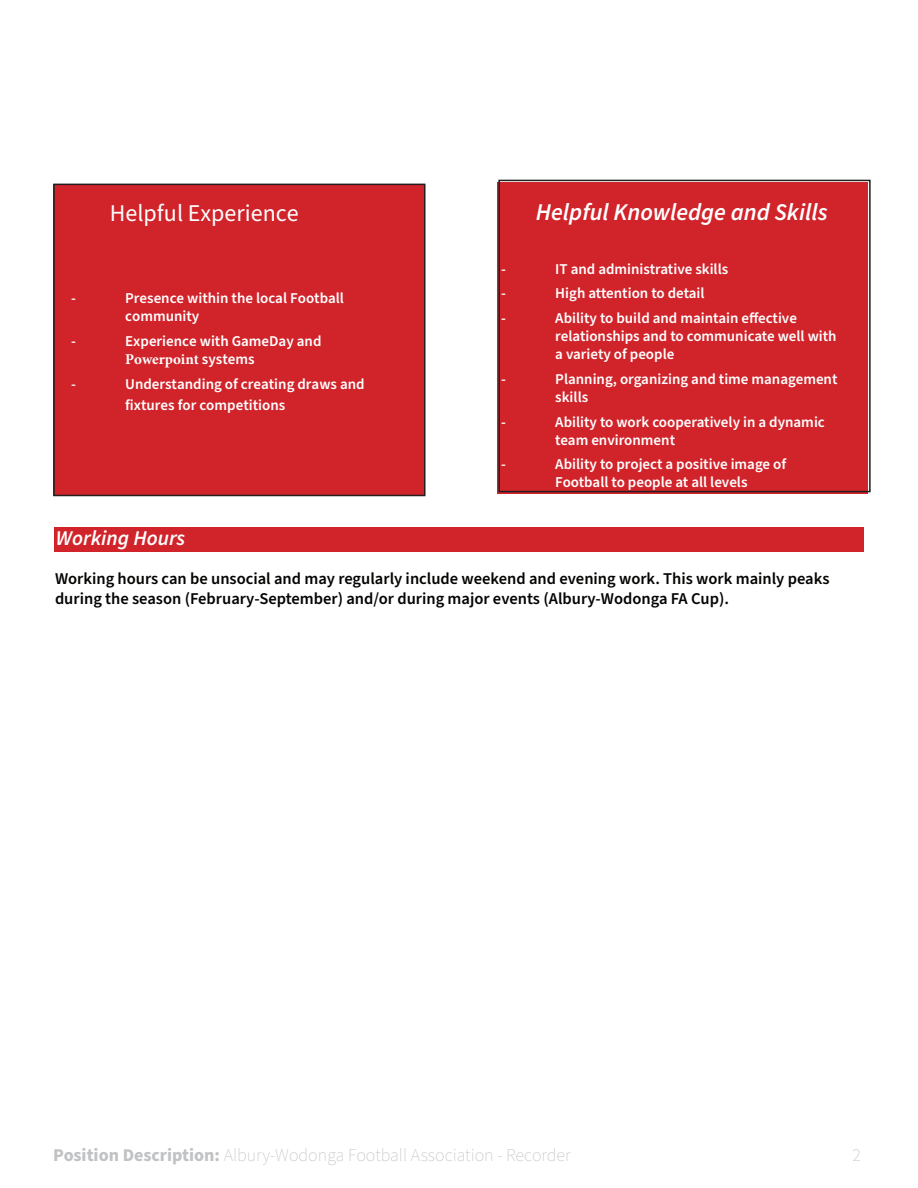
<style>
.page{position:relative;width:918px;height:1188px;background:#fff}
.page>*{position:absolute;margin:0;border:0;box-sizing:border-box;transform-origin:0 0}
.t1{font:italic 600 24px "Source Sans Pro";color:#fff}
.t2{font:24px "Source Sans Pro";color:#fff}
.t3{font:italic 600 21px "Source Sans Pro";color:#fff}
.t4{font:200 18px "Source Sans Pro";color:#c1c2c4}
.t5{font:600 16.5px/19.8px "Source Sans Pro";color:#040503}
.t6{font:600 15px/18px "Source Sans Pro";color:#fff}
.s1{font-family:"Minion Pro";font-weight:700}
.s2{font-weight:700}
</style>
<div class="page">
<div style="left:53px;top:184px;width:371px;height:312px;background:#d1232a"></div>
<div style="left:53px;top:184px;width:373px;height:312px;border:2px solid #231f20"></div>
<div style="left:497px;top:182px;width:371px;height:312px;background:#d1232a"></div>
<div style="left:498px;top:180px;width:373px;height:312px;border:2px solid #231f20"></div>
<div style="left:54px;top:527px;width:810px;height:25px;background:#d1232a"></div>
<h1 class="t2" style="left:110px;top:197px;width:190px">Helpful Experience</h1>
<p class="t6" style="left:71px;top:290px;width:6px">-</p>
<p class="t6" style="left:125px;top:290px;width:220px">Presence within the local Football community</p>
<p class="t6" style="left:71px;top:332px;width:6px">-</p>
<p class="t6" style="left:125px;top:332px;width:198px">Experience with GameDay and<br><span class="s1">Powerpoint</span> systems</p>
<p class="t6" style="left:71px;top:375px;width:6px">-</p>
<p class="t6" style="left:125px;top:373px;width:241px;line-height:21.6px">Understanding of creating draws and fixtures for competitions</p>
<p class="t1" style="left:536px;top:196px;width:293px">Helpful Knowledge and Skills</p>
<p class="t6" style="left:501px;top:260px;width:6px">-</p>
<p class="t6" style="left:555px;top:260px;width:174px">IT and administrative skills</p>
<p class="t6" style="left:501px;top:285px;width:6px">-</p>
<p class="t6" style="left:555px;top:285px;width:151px">High attention to detail</p>
<p class="t6" style="left:501px;top:310px;width:6px">-</p>
<p class="t6" style="left:555px;top:310px;width:283px">Ability to build and maintain effective relationships and to communicate well with a variety of people</p>
<p class="t6" style="left:501px;top:370px;width:6px">-</p>
<p class="t6" style="left:555px;top:370px;width:284px">Planning, organizing and time management skills</p>
<p class="t6" style="left:501px;top:413px;width:6px">-</p>
<p class="t6" style="left:555px;top:413px;width:271px">Ability to work cooperatively in a dynamic team environment</p>
<p class="t6" style="left:501px;top:456px;width:6px">-</p>
<p class="t6" style="left:555px;top:456px;width:232px">Ability to project a positive image of<br>Football to people at all levels</p>
<p class="t3" style="left:56px;top:524px;width:131px">Working Hours</p>
<p class="t5" style="left:55px;top:569px;width:776px">Working hours can be unsocial and may regularly include weekend and evening work. This work mainly peaks during the season (February-September) and/or during major events (Albury-Wodonga FA Cup).</p>
<p class="t4" style="left:53px;top:1143px;width:519px"><span class="s2">Position Description:</span> Albury-Wodonga Football Association - Recorder</p>
<p class="t4" style="left:852px;top:1143px;width:10px">2</p>
</div>
